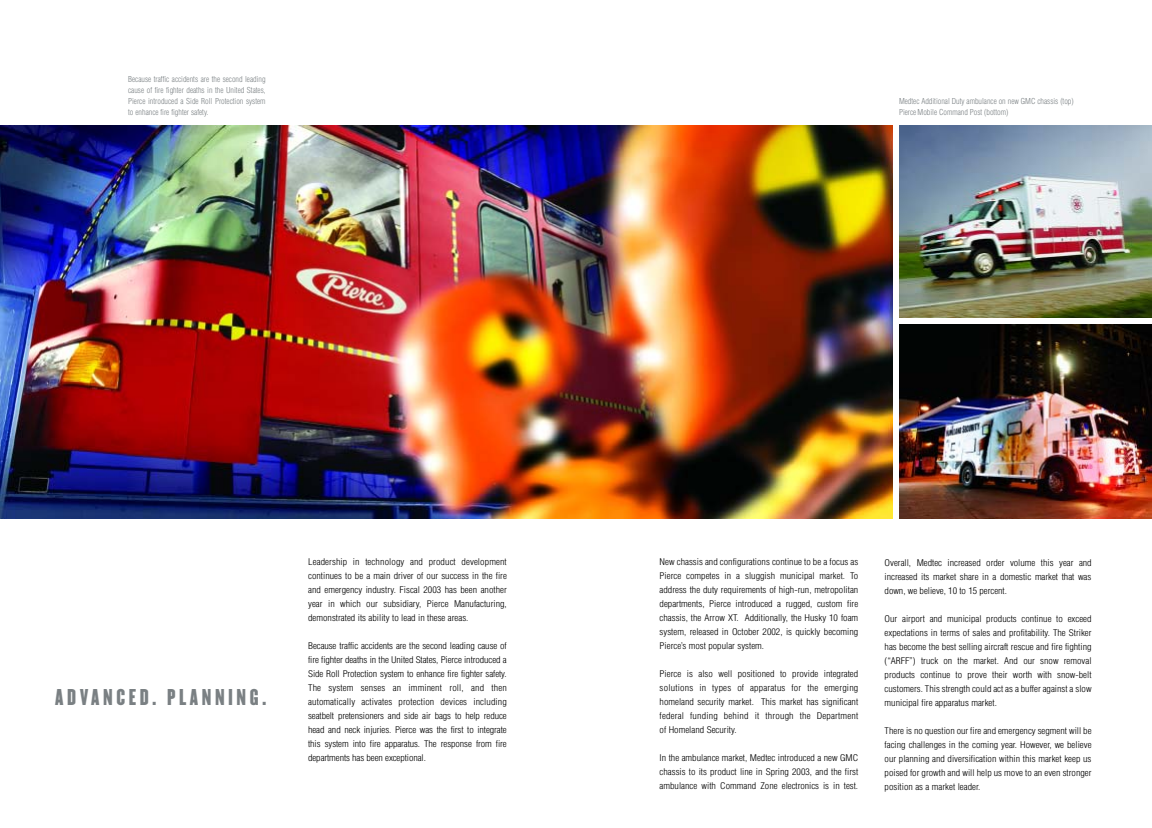
<style>
.page{position:relative;width:1152px;height:828px;background:#fff}
.page>*{position:absolute;margin:0;border:0;box-sizing:border-box;transform-origin:0 0}
.t1{font:20px "Champion HTF Lightweight";letter-spacing:.175em;color:#7a8083}
.t2{font:300 condensed 9px/14px "Helvetica";color:#000;text-align:justify;scale:1.11 1}
.t3{font:300 condensed 8px/11px "Helvetica";color:#7a8083;text-align:justify}
</style>
<div class="page">
<img style="left:0;top:126px;width:893px;height:393px">
<img style="left:899px;top:126px;width:253px;height:192px">
<img style="left:899px;top:324px;width:253px;height:195px">
<p class="t3" style="left:128px;top:74px;width:139px">Because traffic accidents are the second leading cause of fire fighter deaths in the United States, Pierce introduced a Side Roll Protection system to enhance fire fighter safety.</p>
<p class="t3" style="left:899px;top:96px;width:176px">Medtec Additional Duty ambulance on new GMC chassis (top)<br>Pierce Mobile Command Post (bottom)</p>
<h1 class="t1" style="left:55px;top:687px;width:213px">ADVANCED. PLANNING.</h1>
<p class="t2" style="left:308px;top:555px;width:181px">Leadership in technology and product development continues to be a main driver of our success in the fire and emergency industry. Fiscal 2003 has been another year in which our subsidiary, Pierce Manufacturing, demonstrated its ability to lead in these areas.</p>
<p class="t2" style="left:308px;top:639px;width:181px">Because traffic accidents are the second leading cause of fire fighter deaths in the United States, Pierce introduced a Side Roll Protection system to enhance fire fighter safety.<br>The system senses an imminent roll, and then automatically activates protection devices including seatbelt pretensioners and side air bags to help reduce head and neck injuries. Pierce was the first to integrate this system into fire apparatus. The response from fire departments has been exceptional.</p>
<p class="t2" style="left:660px;top:555px;width:181px">New chassis and configurations continue to be a focus as Pierce competes in a sluggish municipal market. To address the duty requirements of high-run, metropolitan departments, Pierce introduced a rugged, custom fire chassis, the Arrow XT. Additionally, the Husky 10 foam system, released in October 2002, is quickly becoming Pierce’s most popular system.</p>
<p class="t2" style="left:660px;top:667px;width:181px">Pierce is also well positioned to provide integrated solutions in types of apparatus for the emerging homeland security market. This market has significant federal funding behind it through the Department of Homeland Security.</p>
<p class="t2" style="left:660px;top:751px;width:180px">In the ambulance market, Medtec introduced a new GMC chassis to its product line in Spring 2003, and the first ambulance with Command Zone electronics is in test.</p>
<p class="t2" style="left:885px;top:556px;width:188px">Overall, Medtec increased order volume this year and increased its market share in a domestic market that was down, we believe, 10 to 15 percent.</p>
<p class="t2" style="left:885px;top:612px;width:188px">Our airport and municipal products continue to exceed expectations in terms of sales and profitability. The Striker has become the best selling aircraft rescue and fire fighting (“ARFF”) truck on the market. And our snow removal products continue to prove their worth with snow-belt customers. This strength could act as a buffer against a slow municipal fire apparatus market.</p>
<p class="t2" style="left:885px;top:724px;width:188px">There is no question our fire and emergency segment will be facing challenges in the coming year. However, we believe our planning and diversification within this market keep us poised for growth and will help us move to an even stronger position as a market leader.</p>
</div>
